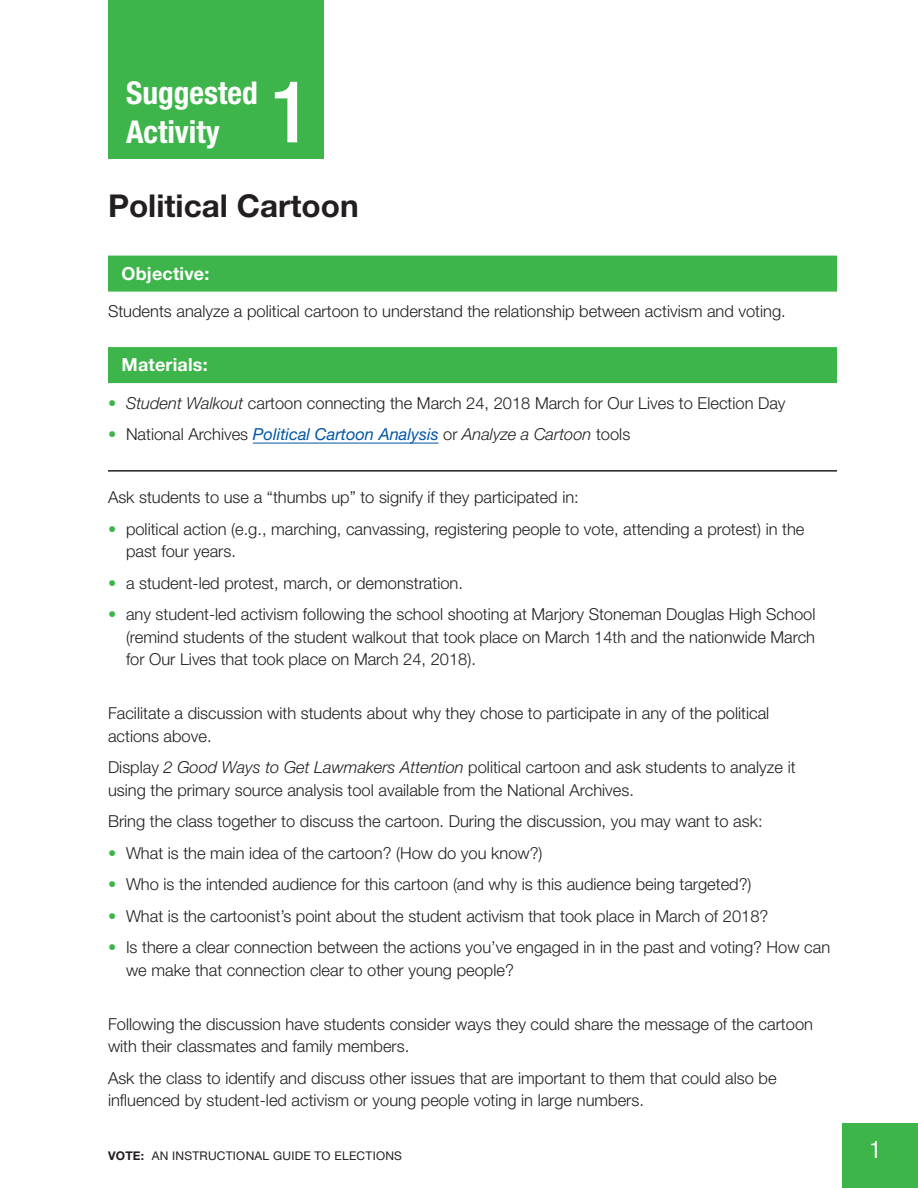
<style>
.page{position:relative;width:918px;height:1188px;background:#fff}
.page>*{position:absolute;margin:0;border:0;box-sizing:border-box;transform-origin:0 0}
.t1{font:500 condensed 85.5px "Helvetica Neue LT Std";color:#fff}
.t2{font:700 condensed 31.5px/39px "Helvetica Neue LT Std";color:#fff}
.t3{font:700 31.5px "Helvetica Neue LT Std";color:#231f20}
.t4{font:condensed 24px "Helvetica Neue LT Std";color:#fff}
.t5{font:700 18px "Helvetica Neue LT Std";letter-spacing:.01em;color:#fff}
.t6{font:300 16.5px/22.5px "Helvetica Neue LT Std";color:#231f20}
.t7{font:italic 16.5px "Helvetica Neue LT Std";color:#0256a7}
.t8{font:12px "Helvetica Neue LT Std";letter-spacing:.02em;color:#231f20}
.s1{font-style:italic;color:#3eb54a}
.s2{font-style:italic}
.s3{font-weight:300;font-style:normal;color:#3eb54a}
.s4{font-weight:300;font-style:normal;color:#231f20}
.s5{font-weight:300;color:#231f20}
.s6{color:#3eb54a}
.s7{font-weight:700}
</style>
<div class="page">
<div style="left:842px;top:1123px;width:76px;height:65px;background:#3eb54a"></div>
<div style="left:108px;top:256px;width:729px;height:36px;background:#3eb54a"></div>
<div style="left:108px;top:347px;width:729px;height:36px;background:#3eb54a"></div>
<hr style="left:253px;top:443px;width:186px;height:1px;background:#0256a7">
<hr style="left:108px;top:470px;width:729px;height:2px;background:#231f20">
<div style="left:108px;top:0;width:216px;height:159px;background:#3eb54a"></div>
<h2 class="t2" style="left:126px;top:73px;width:133px">Suggested<br>Activity</h2>
<h1 class="t1" style="left:270px;top:61px;width:43px">1</h1>
<h2 class="t3" style="left:108px;top:186px;width:252px">Political Cartoon</h2>
<p class="t5" style="left:122px;top:262px;width:89px">Objective:</p>
<p class="t6" style="left:108px;top:300px;width:679px">Students analyze a political cartoon to understand the relationship between activism and voting.</p>
<p class="t5" style="left:122px;top:354px;width:88px">Materials:</p>
<p class="t6" style="left:108px;top:391px;width:679px"><span class="s1">•</span> <span class="s2">Student Walkout</span> cartoon connecting the March 24, 2018 March for Our Lives to Election Day</p>
<p class="t7" style="left:108px;top:424px;width:524px"><span class="s3">•</span> <span class="s4">National Archives</span> Political Cartoon Analysis <span class="s4">or</span> <span class="s5">Analyze a Cartoon</span> <span class="s4">tools</span></p>
<p class="t6" style="left:108px;top:486px;width:472px">Ask students to use a “thumbs up” to signify if they participated in:</p>
<p class="t6" style="left:126px;top:517px;width:680px;text-indent:-18px"><span class="s6">•</span> political action (e.g., marching, canvassing, registering people to vote, attending a protest) in the past four years.</p>
<p class="t6" style="left:108px;top:571px;width:357px"><span class="s6">•</span> a student-led protest, march, or demonstration.</p>
<p class="t6" style="left:126px;top:603px;width:691px;text-align:justify;text-indent:-18px"><span class="s6">•</span> any student-led activism following the school shooting at Marjory Stoneman Douglas High School (remind students of the student walkout that took place on March 14th and the nationwide March for Our Lives that took place on March 24, 2018).</p>
<p class="t6" style="left:108px;top:702px;width:663px">Facilitate a discussion with students about why they chose to participate in any of the political actions above.</p>
<p class="t6" style="left:108px;top:756px;width:689px">Display <span class="s2">2 Good Ways to Get Lawmakers Attention</span> political cartoon and ask students to analyze it using the primary source analysis tool available from the National Archives.</p>
<p class="t6" style="left:108px;top:810px;width:656px">Bring the class together to discuss the cartoon. During the discussion, you may want to ask:</p>
<p class="t6" style="left:108px;top:841px;width:436px"><span class="s6">•</span> What is the main idea of the cartoon? (How do you know?)</p>
<p class="t6" style="left:108px;top:873px;width:645px"><span class="s6">•</span> Who is the intended audience for this cartoon (and why is this audience being targeted?)</p>
<p class="t6" style="left:108px;top:904px;width:662px"><span class="s6">•</span> What is the cartoonist’s point about the student activism that took place in March of 2018?</p>
<p class="t6" style="left:126px;top:936px;width:706px;text-indent:-18px"><span class="s6">•</span> Is there a clear connection between the actions you’ve engaged in in the past and voting? How can we make that connection clear to other young people?</p>
<p class="t6" style="left:108px;top:1012px;width:707px">Following the discussion have students consider ways they could share the message of the cartoon with their classmates and family members.</p>
<p class="t6" style="left:108px;top:1066px;width:670px">Ask the class to identify and discuss other issues that are important to them that could also be influenced by student-led activism or young people voting in large numbers.</p>
<p class="t8" style="left:108px;top:1148px;width:296px"><span class="s7">VOTE:</span> AN INSTRUCTIONAL GUIDE TO ELECTIONS</p>
<h3 class="t4" style="left:870px;top:1136px;width:13px">1</h3>
</div>
